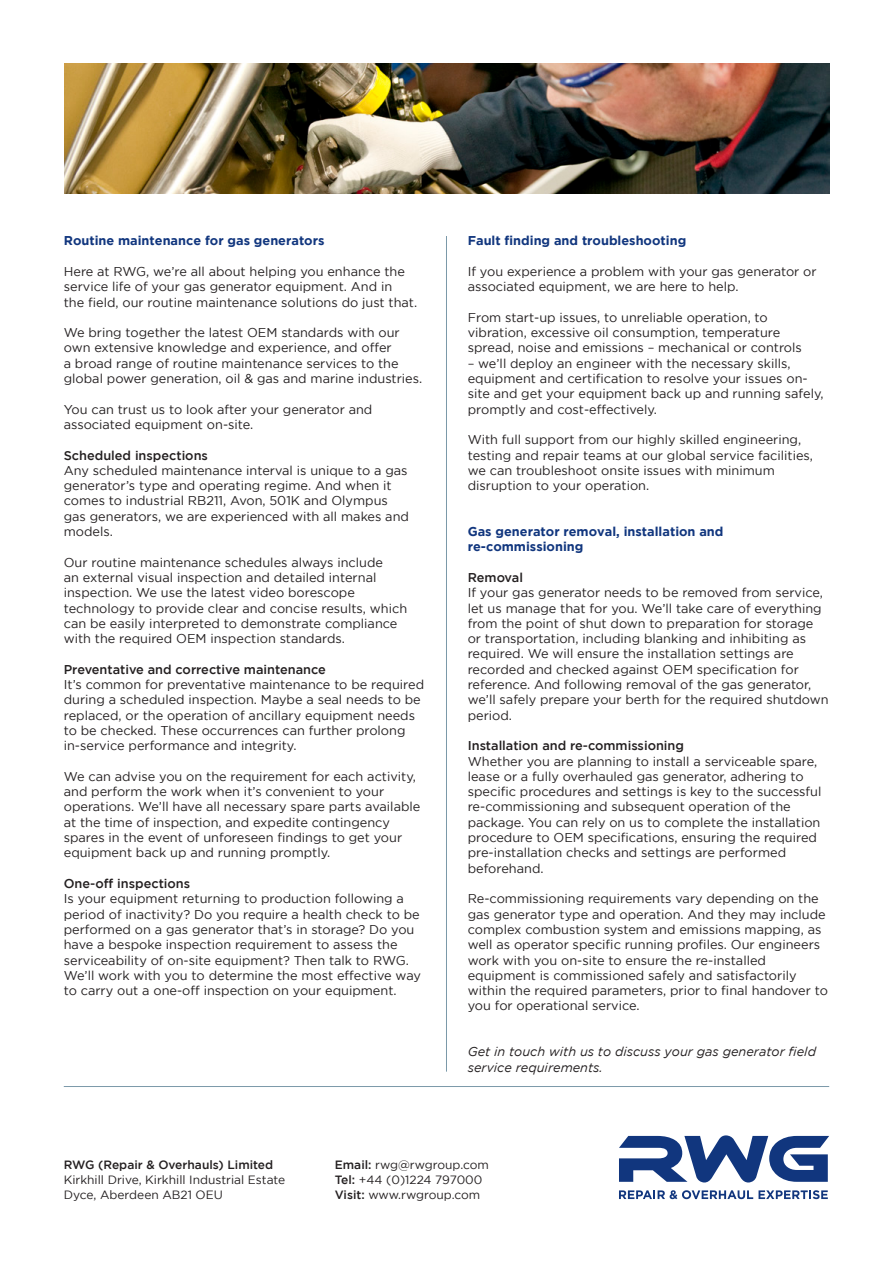
<style>
.page{position:relative;width:893px;height:1263px;background:#fff}
.page>*{position:absolute;margin:0;border:0;box-sizing:border-box;transform-origin:0 0}
.t1{font:12.75px/15.3px "Gotham";color:#231f20}
.t2{font:700 12.75px/15.3px "Gotham";color:#11367e}
.t3{font:500 12.75px "Gotham";color:#231f20}
.t4{font:italic 12.75px/15.3px "Gotham";color:#231f20}
.t5{font:12px "Gotham";color:#231f20}
.t6{font:500 12px "Gotham";color:#231f20}
.s1{font-weight:500}
</style>
<div class="page">
<svg style="left:619px;top:1135px;width:210px;height:47px"></svg>
<svg style="left:619px;top:1190px;width:209px;height:9px"></svg>
<hr style="left:446px;top:236px;width:1px;height:835px;background:#7b99a9">
<hr style="left:64px;top:1086px;width:765px;height:1px;background:#7b99a9">
<img style="left:64px;top:64px;width:766px;height:129px">
<p class="t2" style="left:64px;top:233px;width:262px">Routine maintenance for gas generators</p>
<p class="t1" style="left:64px;top:264px;width:355px">Here at RWG, we’re all about helping you enhance the service life of your gas generator equipment. And in<br>the field, our routine maintenance solutions do just that.</p>
<p class="t1" style="left:64px;top:325px;width:360px">We bring together the latest OEM standards with our own extensive knowledge and experience, and offer<br>a broad range of routine maintenance services to the global power generation, oil &amp; gas and marine industries.</p>
<p class="t1" style="left:64px;top:401px;width:310px">You can trust us to look after your generator and associated equipment on-site.</p>
<p class="t3" style="left:64px;top:448px;width:146px">Scheduled inspections</p>
<p class="t1" style="left:64px;top:462px;width:347px">Any scheduled maintenance interval is unique to a gas generator’s type and operating regime. And when it comes to industrial RB211, Avon, 501K and Olympus gas generators, we are experienced with all makes and models.</p>
<p class="t1" style="left:64px;top:554px;width:345px">Our routine maintenance schedules always include<br>an external visual inspection and detailed internal inspection. We use the latest video borescope technology to provide clear and concise results, which can be easily interpreted to demonstrate compliance with the required OEM inspection standards.</p>
<p class="t3" style="left:64px;top:662px;width:264px">Preventative and corrective maintenance</p>
<p class="t1" style="left:64px;top:677px;width:362px">It’s common for preventative maintenance to be required during a scheduled inspection. Maybe a seal needs to be replaced, or the operation of ancillary equipment needs to be checked. These occurrences can further prolong in-service performance and integrity.</p>
<p class="t1" style="left:64px;top:768px;width:358px">We can advise you on the requirement for each activity, and perform the work when it’s convenient to your operations. We’ll have all necessary spare parts available at the time of inspection, and expedite contingency spares in the event of unforeseen findings to get your equipment back up and running promptly.</p>
<p class="t3" style="left:64px;top:876px;width:128px">One-off inspections</p>
<p class="t1" style="left:64px;top:891px;width:359px">Is your equipment returning to production following a period of inactivity? Do you require a health check to be performed on a gas generator that’s in storage? Do you have a bespoke inspection requirement to assess the serviceability of on-site equipment? Then talk to RWG.<br>We’ll work with you to determine the most effective way to carry out a one-off inspection on your equipment.</p>
<p class="t2" style="left:468px;top:233px;width:220px">Fault finding and troubleshooting</p>
<p class="t1" style="left:468px;top:264px;width:350px">If you experience a problem with your gas generator or associated equipment, we are here to help.</p>
<p class="t1" style="left:468px;top:309px;width:336px">From start-up issues, to unreliable operation, to vibration, excessive oil consumption, temperature spread, noise and emissions – mechanical or controls</p>
<p class="t1" style="left:468px;top:355px;width:357px">– we’ll deploy an engineer with the necessary skills, equipment and certification to resolve your issues on&shy;site and get your equipment back up and running safely, promptly and cost-effectively.</p>
<p class="t1" style="left:468px;top:432px;width:347px">With full support from our highly skilled engineering, testing and repair teams at our global service facilities, we can troubleshoot onsite issues with minimum disruption to your operation.</p>
<p class="t2" style="left:468px;top:524px;width:257px">Gas generator removal, installation and re-commissioning</p>
<p class="t3" style="left:468px;top:570px;width:57px">Removal</p>
<p class="t1" style="left:468px;top:585px;width:362px">If your gas generator needs to be removed from service, let us manage that for you. We’ll take care of everything from the point of shut down to preparation for storage or transportation, including blanking and inhibiting as required. We will ensure the installation settings are recorded and checked against OEM specification for reference. And following removal of the gas generator, we’ll safely prepare your berth for the required shutdown period.</p>
<p class="t3" style="left:468px;top:738px;width:218px">Installation and re-commissioning</p>
<p class="t1" style="left:468px;top:753px;width:355px">Whether you are planning to install a serviceable spare, lease or a fully overhauled gas generator, adhering to specific procedures and settings is key to the successful re-commissioning and subsequent operation of the package. You can rely on us to complete the installation procedure to OEM specifications, ensuring the required pre-installation checks and settings are performed beforehand.</p>
<p class="t1" style="left:468px;top:891px;width:362px">Re-commissioning requirements vary depending on the gas generator type and operation. And they may include complex combustion system and emissions mapping, as well as operator specific running profiles. Our engineers work with you on-site to ensure the re-installed equipment is commissioned safely and satisfactorily within the required parameters, prior to final handover to you for operational service.</p>
<p class="t4" style="left:468px;top:1044px;width:350px">Get in touch with us to discuss your gas generator field service requirements.</p>
<p class="t6" style="left:64px;top:1158px;width:211px">RWG (Repair &amp; Overhauls) Limited</p>
<p class="t5" style="left:64px;top:1173px;width:223px">Kirkhill Drive, Kirkhill Industrial Estate</p>
<p class="t5" style="left:64px;top:1188px;width:161px">Dyce, Aberdeen AB21 OEU</p>
<p class="t5" style="left:335px;top:1158px;width:156px"><span class="s1">Email:</span> rwg@rwgroup.com</p>
<p class="t5" style="left:335px;top:1173px;width:149px"><span class="s1">Tel:</span> +44 (0)1224 797000</p>
<p class="t5" style="left:335px;top:1188px;width:147px"><span class="s1">Visit:</span> www.rwgroup.com</p>
</div>
